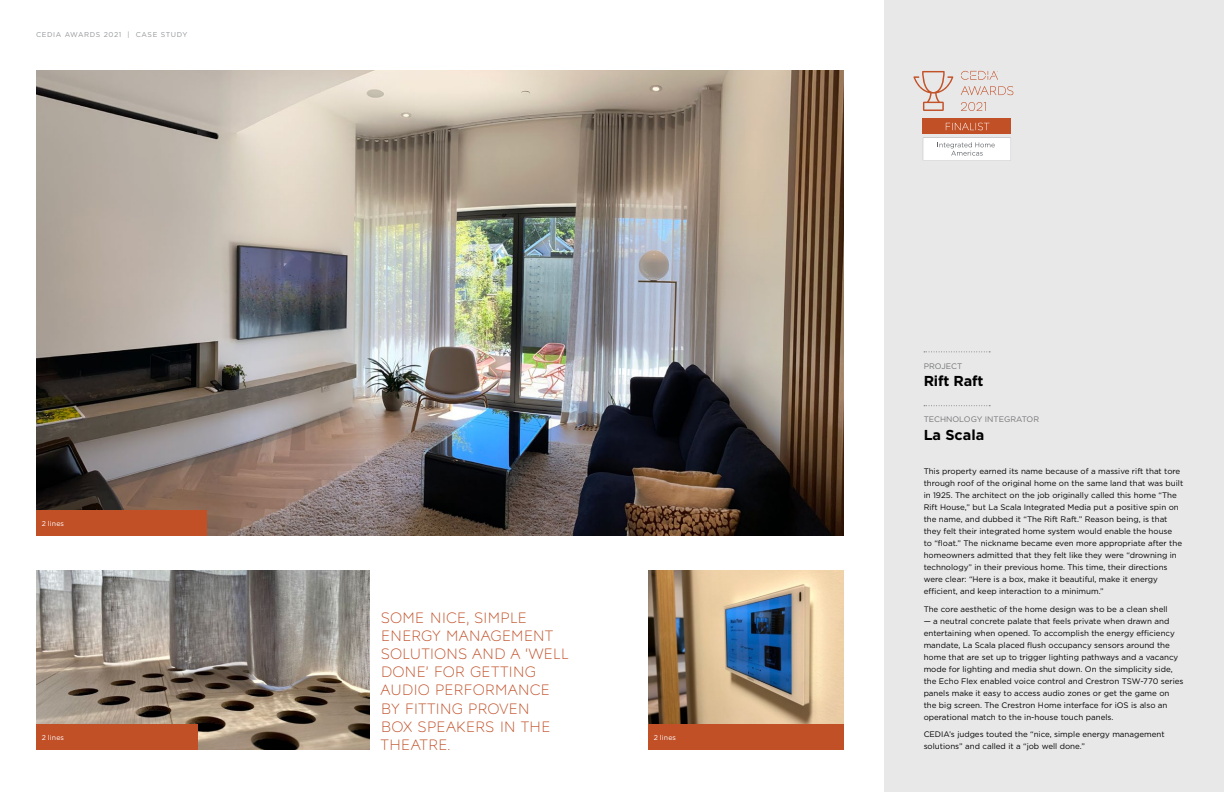
<style>
.page{position:relative;width:1224px;height:792px;background:#fff}
.page>*{position:absolute;margin:0;border:0;box-sizing:border-box;transform-origin:0 0}
.t1{font:700 14.4px "Gotham";letter-spacing:-.01em;color:#000}
.t2{font:14px/18px "CEDIA Solid";letter-spacing:-.04em;color:#c15027}
.t3{font:8px/12px "Gotham";color:#000}
.t4{font:8px "Gotham";color:#737577}
.t5{font:7px "Gotham";letter-spacing:.09em;color:#939598}
.t6{font:7px "Gotham";letter-spacing:.02em;color:#fff}
</style>
<div class="page">
<div style="left:884px;top:0;width:340px;height:792px;background:#e9e8e9"></div>
<svg style="left:924px;top:351px;width:66px;height:1px"></svg>
<svg style="left:924px;top:405px;width:66px;height:1px"></svg>
<img style="left:36px;top:71px;width:807px;height:465px">
<img style="left:648px;top:571px;width:195px;height:153px">
<img style="left:36px;top:571px;width:333px;height:178px">
<div style="left:36px;top:724px;width:162px;height:25px;background:#c15027"></div>
<div style="left:648px;top:724px;width:195px;height:25px;background:#c15027"></div>
<div style="left:36px;top:510px;width:170px;height:26px;background:#c15027"></div>
<div style="left:923px;top:118px;width:88px;height:16px;background:#c15027"></div>
<svg style="left:961px;top:71px;width:37px;height:9px"></svg>
<svg style="left:913px;top:71px;width:40px;height:40px"></svg>
<svg style="left:961px;top:86px;width:52px;height:9px"></svg>
<svg style="left:961px;top:102px;width:25px;height:9px"></svg>
<svg style="left:946px;top:123px;width:44px;height:7px"></svg>
<svg style="left:924px;top:138px;width:86px;height:22px;background:#f5f5f6"></svg>
<p class="t5" style="left:36px;top:30px;width:153px">CEDIA AWARDS 2021 | CASE STUDY</p>
<p class="t6" style="left:42px;top:519px;width:24px">2 lines</p>
<h2 class="t2" style="left:381px;top:610px;width:190px">SOME NICE, SIMPLE<br>ENERGY MANAGEMENT<br>SOLUTIONS AND A ‘WELL<br>DONE’ FOR GETTING<br>AUDIO PERFORMANCE<br>BY FITTING PROVEN<br>BOX SPEAKERS IN THE<br>THEATRE.</h2>
<p class="t6" style="left:42px;top:733px;width:24px">2 lines</p>
<p class="t6" style="left:654px;top:733px;width:24px">2 lines</p>
<p class="t4" style="left:924px;top:361px;width:40px">PROJECT</p>
<h1 class="t1" style="left:924px;top:372px;width:61px">Rift Raft</h1>
<p class="t4" style="left:924px;top:415px;width:117px">TECHNOLOGY INTEGRATOR</p>
<h1 class="t1" style="left:924px;top:425px;width:62px">La Scala</h1>
<p class="t3" style="left:924px;top:465px;width:261px">This property earned its name because of a massive rift that tore through roof of the original home on the same land that was built in 1925. The architect on the job originally called this home “The Rift House,” but La Scala Integrated Media put a positive spin on the name, and dubbed it “The Rift Raft.” Reason being, is that they felt their integrated home system would enable the house<br>to “float.” The nickname became even more appropriate after the homeowners admitted that they felt like they were “drowning in technology” in their previous home. This time, their directions were clear: “Here is a box, make it beautiful, make it energy efficient, and keep interaction to a minimum.”</p>
<p class="t3" style="left:924px;top:603px;width:245px">The core aesthetic of the home design was to be a clean shell</p>
<p class="t3" style="left:924px;top:615px;width:261px">— a neutral concrete palate that feels private when drawn and entertaining when opened. To accomplish the energy efficiency mandate, La Scala placed flush occupancy sensors around the home that are set up to trigger lighting pathways and a vacancy mode for lighting and media shut down. On the simplicity side, the Echo Flex enabled voice control and Crestron TSW-770 series panels make it easy to access audio zones or get the game on the big screen. The Crestron Home interface for iOS is also an operational match to the in-house touch panels.</p>
<p class="t3" style="left:924px;top:728px;width:243px">CEDIA’s judges touted the “nice, simple energy management solutions” and called it a “job well done.”</p>
</div>
